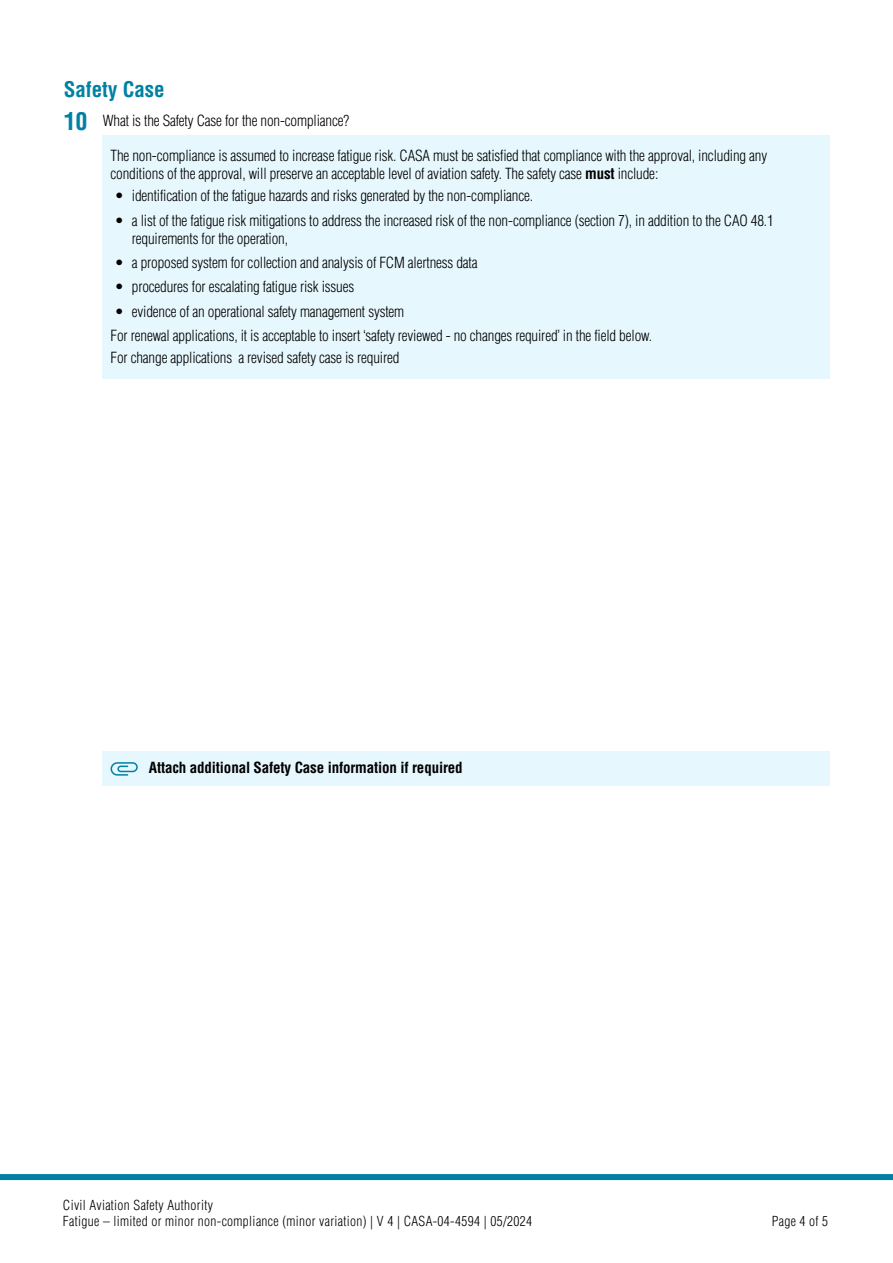
<style>
.page{position:relative;width:893px;height:1263px;background:#fff}
.page>*{position:absolute;margin:0;border:0;box-sizing:border-box;transform-origin:0 0}
.Sub-H_Cont_Bold_blue_14pt{font:700 condensed 21px "Helvetica LT Std";color:#0081a3}
.Bullets_Indent_13mm_10pt{font:300 condensed 15px/18px "Helvetica LT Std";letter-spacing:-.01em;color:#000}
.P_10pt_SA1pt{font:300 condensed 15px/18px "Helvetica LT Std";letter-spacing:-.01em;color:#000}
.P_Indent_9mm_10pt_SA1mm{font:300 condensed 15px "Helvetica LT Std";letter-spacing:-.01em;color:#000}
.Attached_note_10pt_Bold{font:700 condensed 15px "Helvetica LT Std";letter-spacing:-.01em;color:#000}
._1SH__P_Indent_9mm_10pt{font:300 condensed 15px "Helvetica LT Std";letter-spacing:-.01em;color:#000}
.t1{font:300 condensed 13.5px/16.5px "Helvetica LT Std";letter-spacing:.025em;color:#000}
.s1{font-weight:700;font-size:24px;color:#0081a3}
.s2{font-weight:700}
</style>
<div class="page">
<div style="left:0;top:1174px;width:893px;height:6px;background:#0081a3"></div>
<div style="left:102px;top:135px;width:727px;height:243px;background:#e6f7fd"></div>
<div style="left:102px;top:751px;width:727px;height:34px;background:#e6f7fd"></div>
<h1 class="Sub-H_Cont_Bold_blue_14pt" style="left:64px;top:76px;width:102px">Safety Case</h1>
<p class="_1SH__P_Indent_9mm_10pt" style="left:64px;top:111px;width:287px"><span class="s1">10</span> What is the Safety Case for the non-compliance?</p>
<p class="P_10pt_SA1pt" style="left:111px;top:146px;width:658px">The non-compliance is assumed to increase fatigue risk. CASA must be satisfied that compliance with the approval, including any conditions of the approval, will preserve an acceptable level of aviation safety. The safety case <span class="s2">must</span> include:</p>
<p class="Bullets_Indent_13mm_10pt" style="left:115px;top:187px;width:420px">• identification of the fatigue hazards and risks generated by the non-compliance.</p>
<p class="Bullets_Indent_13mm_10pt" style="left:132px;top:211px;width:643px;text-indent:-17px">• a list of the fatigue risk mitigations to address the increased risk of the non-compliance (section 7), in addition to the CAO 48.1 requirements for the operation,</p>
<p class="Bullets_Indent_13mm_10pt" style="left:115px;top:253px;width:364px">• a proposed system for collection and analysis of FCM alertness data</p>
<p class="Bullets_Indent_13mm_10pt" style="left:115px;top:278px;width:241px">• procedures for escalating fatigue risk issues</p>
<p class="Bullets_Indent_13mm_10pt" style="left:115px;top:302px;width:291px">• evidence of an operational safety management system</p>
<p class="P_Indent_9mm_10pt_SA1mm" style="left:111px;top:326px;width:543px">For renewal applications, it is acceptable to insert ‘safety reviewed - no changes required’ in the field below.</p>
<p class="P_Indent_9mm_10pt_SA1mm" style="left:111px;top:349px;width:290px">For change applications a revised safety case is required</p>
<p class="Attached_note_10pt_Bold" style="left:149px;top:758px;width:315px">Attach additional Safety Case information if required</p>
<p class="t1" style="left:63px;top:1197px;width:471px">Civil Aviation Safety Authority<br>Fatigue – limited or minor non-compliance (minor variation) | V 4 | CASA-04-4594 | 05/2024</p>
<p class="t1" style="left:772px;top:1213px;width:58px">Page 4 of 5</p>
</div>
